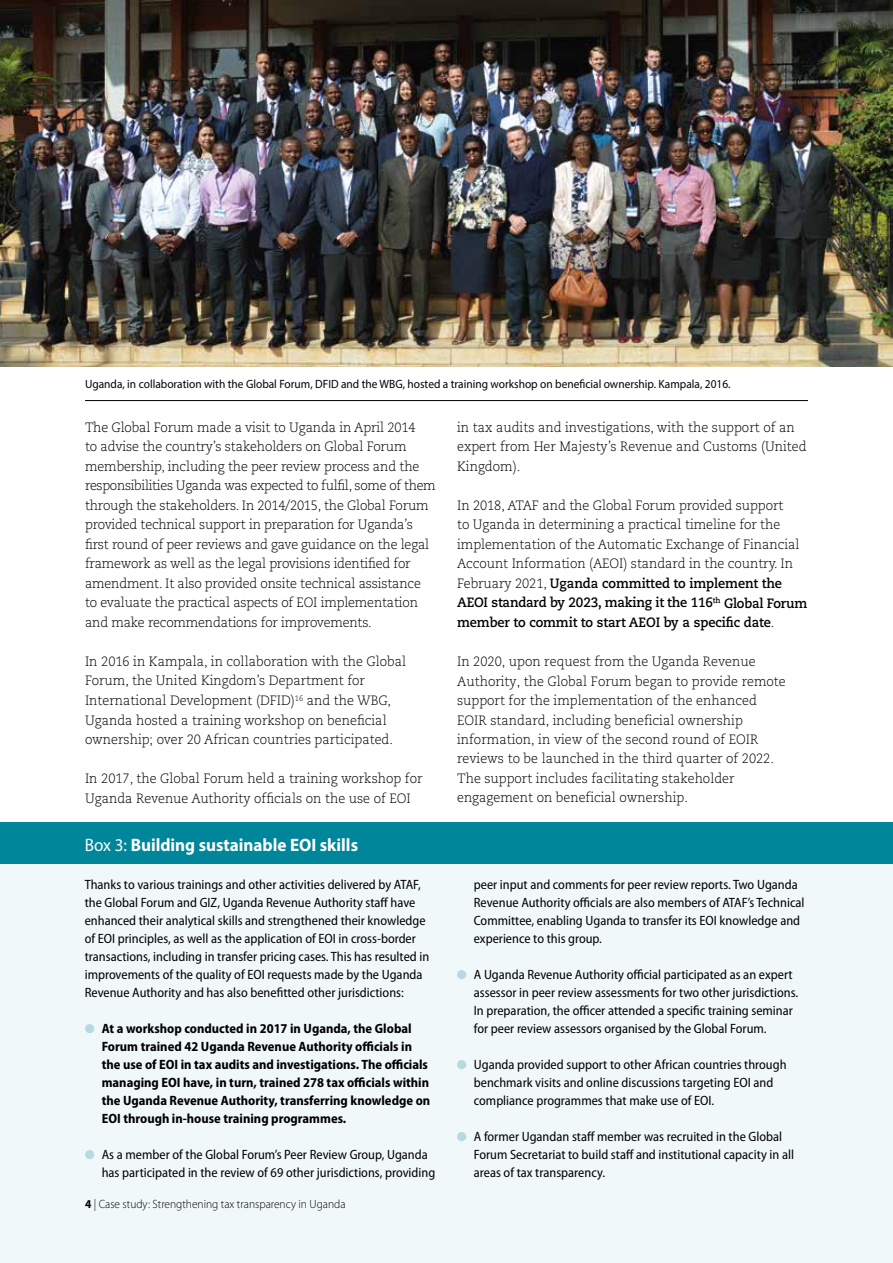
<style>
.page{position:relative;width:893px;height:1263px;background:#fff}
.page>*{position:absolute;margin:0;border:0;box-sizing:border-box;transform-origin:0 0}
.t1{font:700 18px "Myriad Pro";color:#fff;scale:.95 1}
.t2{font:300 13.5px/19.5px "Caecilia LT Pro 45";letter-spacing:-.005em;color:#000;scale:.95 1}
.t3{font:semi-condensed 13.5px/18px "Myriad Pro";color:#000}
.t4{font:700 semi-condensed 13.5px/18px "Myriad Pro";color:#000}
.t5{font:700 13.5px/19.5px "Caecilia LT Pro 75";letter-spacing:-.005em;color:#000;scale:.95 1}
.t6{font:12px "Myriad Pro";color:#000;scale:.95 1}
.t7{font:300 12px "Myriad Pro";color:#000;scale:.95 1}
.s1{font-weight:400}
.s2{color:#b7dae1}
.s3{font-weight:700}
.s4{font-family:"Caecilia LT Pro 45";font-weight:300}
</style>
<div class="page">
<div style="left:0;top:838px;width:893px;height:425px;background:#f1f8fa"></div>
<hr style="left:892px;top:0;width:1px;height:580px;background:#f1f8fa">
<img style="left:0;top:0;width:893px;height:367px">
<div style="left:0;top:823px;width:893px;height:41px;background:#00869a"></div>
<hr style="left:85px;top:400px;width:723px;height:1px;background:#000">
<p class="t6" style="left:85px;top:376px;width:681px">Uganda, in collaboration with the Global Forum, DFID and the WBG, hosted a training workshop on beneficial ownership. Kampala, 2016.</p>
<p class="t2" style="left:85px;top:417px;width:371px">The Global Forum made a visit to Uganda in April 2014<br>to advise the country’s stakeholders on Global Forum membership, including the peer review process and the responsibilities Uganda was expected to fulfil, some of them through the stakeholders. In 2014/2015, the Global Forum provided technical support in preparation for Uganda’s first round of peer reviews and gave guidance on the legal framework as well as the legal provisions identified for amendment. It also provided onsite technical assistance to evaluate the practical aspects of EOI implementation and make recommendations for improvements.</p>
<p class="t2" style="left:85px;top:651px;width:340px">In 2016 in Kampala, in collaboration with the Global Forum, the United Kingdom’s Department for International Development (DFID)<sup>16</sup> and the WBG, Uganda hosted a training workshop on beneficial ownership; over 20 African countries participated.</p>
<p class="t2" style="left:85px;top:768px;width:357px">In 2017, the Global Forum held a training workshop for<br>Uganda Revenue Authority officials on the use of EOI</p>
<h1 class="t1" style="left:85px;top:833px;width:289px"><span class="s1">Box 3:</span> Building sustainable EOI skills</h1>
<p class="t3" style="left:85px;top:876px;width:346px">Thanks to various trainings and other activities delivered by ATAF, the Global Forum and GIZ, Uganda Revenue Authority staff have enhanced their analytical skills and strengthened their knowledge of EOI principles, as well as the application of EOI in cross-border transactions, including in transfer pricing cases. This has resulted in improvements of the quality of EOI requests made by the Uganda Revenue Authority and has also benefitted other jurisdictions:</p>
<p class="t4" style="left:102px;top:1019px;width:330px;text-indent:-17px"><span class="s2">●</span> At a workshop conducted in 2017 in Uganda, the Global Forum trained 42 Uganda Revenue Authority officials in the use of EOI in tax audits and investigations. The officials managing EOI have, in turn, trained 278 tax officials within the Uganda Revenue Authority, transferring knowledge on EOI through in-house training programmes.</p>
<p class="t3" style="left:102px;top:1146px;width:335px;text-indent:-17px"><span class="s2">●</span> As a member of the Global Forum’s Peer Review Group, Uganda has participated in the review of 69 other jurisdictions, providing</p>
<p class="t7" style="left:85px;top:1197px;width:276px"><span class="s3">4</span> | Case study: Strengthening tax transparency in Uganda</p>
<p class="t2" style="left:457px;top:417px;width:369px">in tax audits and investigations, with the support of an expert from Her Majesty’s Revenue and Customs (United<br>Kingdom).</p>
<p class="t2" style="left:457px;top:495px;width:362px">In 2018, ATAF and the Global Forum provided support<br>to Uganda in determining a practical timeline for the implementation of the Automatic Exchange of Financial Account Information (AEOI) standard in the country. In</p>
<p class="t5" style="left:457px;top:573px;width:370px"><span class="s4">February 2021,</span> Uganda committed to implement the<br>AEOI standard by 2023, making it the 116<sup>th</sup> Global Forum member to commit to start AEOI by a specific date<span class="s4">.</span></p>
<p class="t2" style="left:457px;top:651px;width:348px">In 2020, upon request from the Uganda Revenue Authority, the Global Forum began to provide remote support for the implementation of the enhanced EOIR standard, including beneficial ownership information, in view of the second round of EOIR reviews to be launched in the third quarter of 2022.<br>The support includes facilitating stakeholder engagement on beneficial ownership.</p>
<p class="t3" style="left:474px;top:876px;width:332px">peer input and comments for peer review reports. Two Uganda Revenue Authority officials are also members of ATAF’s Technical Committee, enabling Uganda to transfer its EOI knowledge and experience to this group.</p>
<p class="t3" style="left:474px;top:966px;width:326px;text-indent:-17px"><span class="s2">●</span> A Uganda Revenue Authority official participated as an expert assessor in peer review assessments for two other jurisdictions.<br>In preparation, the officer attended a specific training seminar for peer review assessors organised by the Global Forum.</p>
<p class="t3" style="left:474px;top:1056px;width:314px;text-indent:-17px"><span class="s2">●</span> Uganda provided support to other African countries through benchmark visits and online discussions targeting EOI and compliance programmes that make use of EOI.</p>
<p class="t3" style="left:474px;top:1128px;width:322px;text-indent:-17px"><span class="s2">●</span> A former Ugandan staff member was recruited in the Global<br>Forum Secretariat to build staff and institutional capacity in all areas of tax transparency.</p>
</div>
